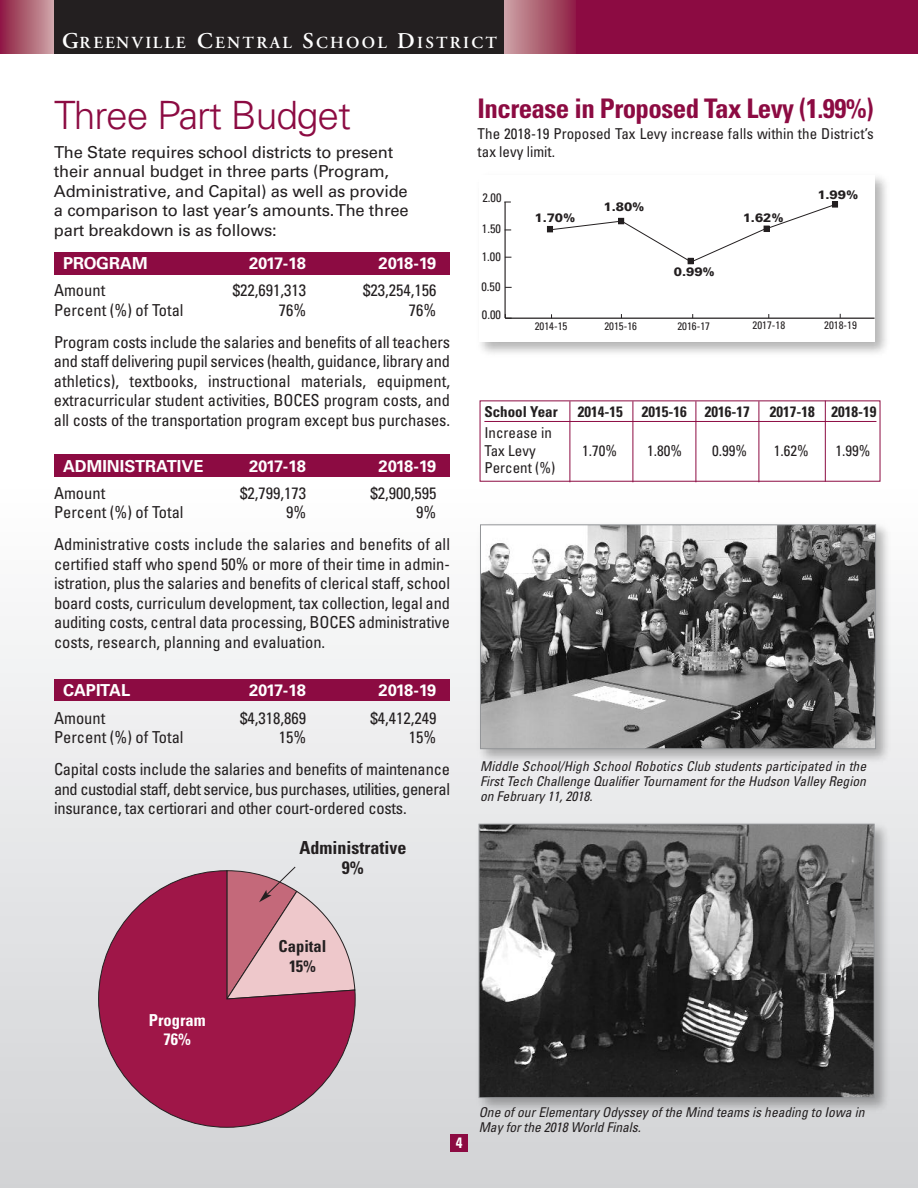
<style>
.page{position:relative;width:918px;height:1188px;background:#fff}
.page>*{position:absolute;margin:0;border:0;box-sizing:border-box;transform-origin:0 0}
.t1{font:300 39px "Univers";letter-spacing:-.03em;color:#8c0b42}
.t2{font:700 condensed 27px "Univers";letter-spacing:-.02em;color:#8c0b42}
.t3{font:700 condensed 18px/19.5px "Univers";color:#231f20;text-align:center}
.t4{font:600 16.8px "Adobe Garamond";letter-spacing:.135em;color:#fff}
.t5{font:condensed 16.5px/19.5px "Univers";letter-spacing:-.015em;color:#231f20}
.t6{font:16.5px/19.5px "Univers";letter-spacing:-.01em;color:#231f20}
.t7{font:700 16.5px "Univers";color:#fff}
.t8{font:700 condensed 16.5px/19.5px "Univers";color:#fff;text-align:center}
.t9{font:700 condensed 16.5px/19.5px "Univers";color:#231f20;text-align:center}
.t10{font:condensed 15px/18px "Univers";color:#231f20}
.t11{font:700 condensed 15px "Univers";color:#231f20}
.t12{font:700 condensed 15px "Univers";color:#fff}
.t13{font:italic condensed 13.5px/15px "Univers";color:#231f20;text-align:justify}
.t14{font:900 12.3px "Univers";color:#231f20}
.t15{font:condensed 12.3px "Univers";color:#231f20}
.t16{font:condensed 10.95px "Univers";color:#231f20}
.s1{font-size:22.5px}
</style>
<div class="page">
<div style="left:0;top:486px;width:918px;height:702px;background:linear-gradient(to bottom,#fefefe,#d1d2d4)"></div>
<div style="left:450px;top:1134px;width:18px;height:18px;background:#8c0b42"></div>
<div style="left:576px;top:0;width:342px;height:54px;background:#8c0b42"></div>
<svg style="left:0;top:0;width:54px;height:54px;background:#ae6174"></svg>
<svg style="left:504px;top:0;width:72px;height:54px;background:#ae6174"></svg>
<div style="left:54px;top:0;width:450px;height:54px;background:#231f20"></div>
<hr style="left:505px;top:318px;width:370px;height:1px;background:#231f20">
<hr style="left:505px;top:202px;width:1px;height:116px;background:#231f20">
<svg style="left:505px;top:314px;width:7px;height:5px"></svg>
<svg style="left:547px;top:201px;width:291px;height:63px"></svg>
<div style="left:54px;top:252px;width:396px;height:23px;background:#8c0b42"></div>
<div style="left:99px;top:871px;width:256px;height:256px;background:#9f1648;border-radius:127px"></div>
<svg style="left:226px;top:866px;width:129px;height:134px;background:#d4a7af"></svg>
<div style="left:54px;top:455px;width:396px;height:22px;background:#8c0b42"></div>
<div style="left:54px;top:680px;width:396px;height:21px;background:#8c0b42"></div>
<hr style="left:484px;top:421px;width:392px;height:1px;background:#8c0b42">
<hr style="left:570px;top:401px;width:1px;height:81px;background:#8c0b42">
<hr style="left:633px;top:401px;width:1px;height:81px;background:#8c0b42">
<hr style="left:696px;top:401px;width:1px;height:81px;background:#8c0b42">
<hr style="left:759px;top:401px;width:1px;height:81px;background:#8c0b42">
<img style="left:474px;top:518px;width:422px;height:250px">
<img style="left:482px;top:526px;width:392px;height:221px">
<div style="left:480px;top:524px;width:396px;height:225px;border:1px solid #939598"></div>
<img style="left:472px;top:817px;width:422px;height:300px">
<img style="left:481px;top:826px;width:392px;height:270px">
<div style="left:479px;top:824px;width:396px;height:274px;border:1px solid #939598"></div>
<hr style="left:825px;top:401px;width:1px;height:81px;background:#8c0b42">
<p class="t4" style="left:62px;top:36px;width:437px"><span class="s1">G</span>REENVILLE <span class="s1">C</span>ENTRAL <span class="s1">S</span>CHOOL <span class="s1">D</span>ISTRICT</p>
<h1 class="t1" style="left:54px;top:101px;width:299px">Three Part Budget</h1>
<p class="t6" style="left:54px;top:144px;width:356px">The State requires school districts to present their annual budget in three parts (Program, Administrative, and Capital) as well as provide a comparison to last year’s amounts.The three part breakdown is as follows:</p>
<p class="t7" style="left:63px;top:257px;width:86px">PROGRAM</p>
<p class="t7" style="left:249px;top:257px;width:58px">2017-18</p>
<p class="t7" style="left:379px;top:257px;width:59px">2018-19</p>
<p class="t5" style="left:54px;top:282px;width:53px">Amount</p>
<p class="t5" style="left:233px;top:282px;width:75px">$22,691,313</p>
<p class="t5" style="left:363px;top:282px;width:75px">$23,254,156</p>
<p class="t5" style="left:54px;top:301px;width:131px">Percent (%) of Total</p>
<p class="t5" style="left:279px;top:301px;width:29px">76%</p>
<p class="t5" style="left:54px;top:295px;width:397px;line-height:32.2px;text-indent:355px">76%<br>Program costs include the salaries and benefits of all teachers</p>
<p class="t5" style="left:54px;top:353px;width:398px;text-align:justify">and staff delivering pupil services (health, guidance, library and athletics), textbooks, instructional materials, equipment, extracurricular student activities, BOCES program costs, and all costs of the transportation program except bus purchases.</p>
<p class="t7" style="left:63px;top:460px;width:142px">ADMINISTRATIVE</p>
<p class="t7" style="left:249px;top:460px;width:58px">2017-18</p>
<p class="t7" style="left:379px;top:460px;width:59px">2018-19</p>
<p class="t5" style="left:54px;top:484px;width:53px">Amount</p>
<p class="t5" style="left:240px;top:484px;width:67px">$2,799,173</p>
<p class="t5" style="left:371px;top:484px;width:67px">$2,900,595</p>
<p class="t5" style="left:54px;top:504px;width:131px">Percent (%) of Total</p>
<p class="t5" style="left:286px;top:504px;width:22px">9%</p>
<p class="t5" style="left:54px;top:498px;width:398px;line-height:32.2px;text-indent:362px">9%<br>Administrative costs include the salaries and benefits of all</p>
<p class="t5" style="left:54px;top:556px;width:398px;text-align:justify">certified staff who spend 50% or more of their time in admin&shy;istration, plus the salaries and benefits of clerical staff, school board costs, curriculum development, tax collection, legal and auditing costs, central data processing, BOCES administrative costs, research, planning and evaluation.</p>
<p class="t7" style="left:63px;top:684px;width:69px">CAPITAL</p>
<p class="t7" style="left:249px;top:684px;width:58px">2017-18</p>
<p class="t7" style="left:379px;top:684px;width:59px">2018-19</p>
<p class="t5" style="left:54px;top:709px;width:53px">Amount</p>
<p class="t5" style="left:240px;top:709px;width:67px">$4,318,869</p>
<p class="t5" style="left:371px;top:709px;width:67px">$4,412,249</p>
<p class="t5" style="left:54px;top:729px;width:131px">Percent (%) of Total</p>
<p class="t5" style="left:279px;top:729px;width:29px">15%</p>
<p class="t5" style="left:54px;top:723px;width:397px;line-height:32.2px;text-indent:355px">15%<br>Capital costs include the salaries and benefits of maintenance</p>
<p class="t5" style="left:54px;top:781px;width:397px">and custodial staff, debt service, bus purchases, utilities, general insurance, tax certiorari and other court-ordered costs.</p>
<p class="t3" style="left:299px;top:840px;width:108px">Administrative<br>9%</p>
<h2 class="t2" style="left:478px;top:98px;width:398px">Increase in Proposed Tax Levy (1.99%)</h2>
<p class="t10" style="left:478px;top:126px;width:397px">The 2018-19 Proposed Tax Levy increase falls within the District’s tax levy limit.</p>
<p class="t15" style="left:482px;top:193px;width:21px">2.00</p>
<p class="t15" style="left:482px;top:224px;width:21px">1.50</p>
<p class="t15" style="left:482px;top:252px;width:21px">1.00</p>
<p class="t15" style="left:481px;top:282px;width:21px">0.50</p>
<p class="t15" style="left:482px;top:310px;width:21px">0.00</p>
<p class="t14" style="left:534px;top:213px;width:42px">1.70%</p>
<p class="t14" style="left:604px;top:203px;width:42px">1.80%</p>
<p class="t14" style="left:674px;top:267px;width:42px">0.99%</p>
<p class="t14" style="left:743px;top:213px;width:42px">1.62%</p>
<p class="t14" style="left:817px;top:190px;width:42px">1.99%</p>
<p class="t16" style="left:535px;top:322px;width:34px">2014-15</p>
<p class="t16" style="left:604px;top:322px;width:34px">2015-16</p>
<p class="t16" style="left:677px;top:322px;width:34px">2016-17</p>
<p class="t16" style="left:753px;top:322px;width:34px">2017-18</p>
<p class="t16" style="left:824px;top:321px;width:34px">2018-19</p>
<p class="t11" style="left:484px;top:406px;width:75px">School Year</p>
<p class="t11" style="left:578px;top:406px;width:46px">2014-15</p>
<p class="t11" style="left:642px;top:406px;width:109px">2015-16 2016-17</p>
<p class="t11" style="left:770px;top:406px;width:108px">2017-18 2018-19</p>
<p class="t10" style="left:484px;top:426px;width:69px;line-height:17.2px">Increase in<br>Tax Levy</p>
<p class="t10" style="left:582px;top:443px;width:36px">1.70%</p>
<p class="t10" style="left:647px;top:443px;width:36px">1.80%</p>
<p class="t10" style="left:712px;top:443px;width:36px">0.99%</p>
<p class="t10" style="left:774px;top:443px;width:36px">1.62%</p>
<p class="t10" style="left:835px;top:443px;width:36px">1.99%</p>
<p class="t10" style="left:484px;top:460px;width:72px">Percent (%)</p>
<p class="t13" style="left:480px;top:760px;width:388px">Middle School/High School Robotics Club students participated in the First Tech Challenge Qualifier Tournament for the Hudson Valley Region on February 11, 2018.</p>
<p class="t8" style="left:149px;top:1011px;width:58px">Program<br>76%</p>
<p class="t9" style="left:279px;top:938px;width:49px">Capital<br>15%</p>
<p class="t12" style="left:456px;top:1137px;width:8px">4</p>
<p class="t13" style="left:479px;top:1106px;width:387px">One of our Elementary Odyssey of the Mind teams is heading to Iowa in<br>May for the 2018 World Finals.</p>
</div>
